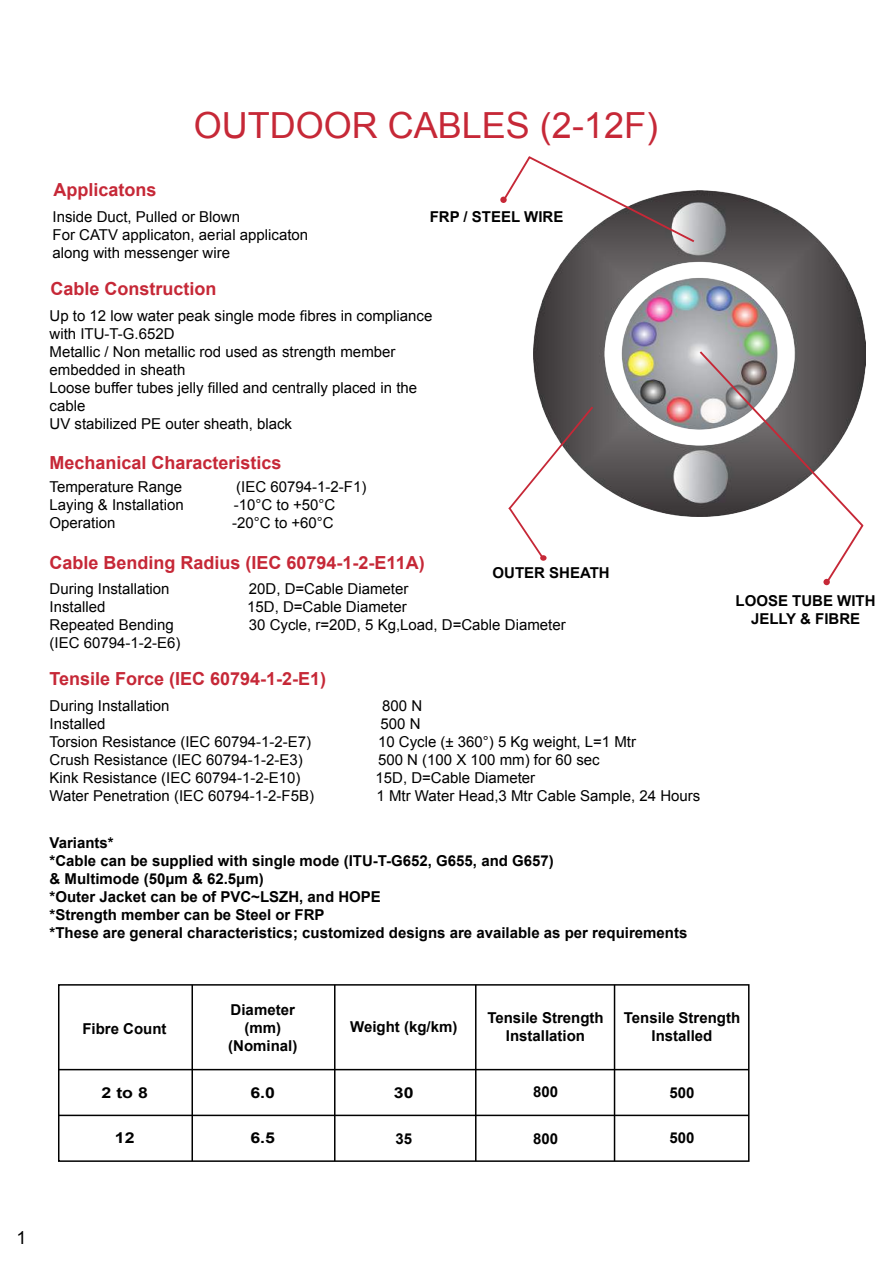
<style>
.page{position:relative;width:893px;height:1263px;background:#fff}
.page>*{position:absolute;margin:0;border:0;box-sizing:border-box;transform-origin:0 0}
.t1{font:36px "Arial";color:#c62837}
.t2{font:700 18px "Arial";color:#c62837}
.t3{font:18px "Arial";color:#000}
.t4{font:15px/18px "Arial";color:#000}
.t5{font:700 15px/18px "Arial";color:#000;text-align:center}
.t6{font:700 15px "Arial";color:#000;scale:1.18 1}
.s1{font-family:"Myriad Pro"}
</style>
<div class="page">
<div style="left:58px;top:984px;width:691px;height:178px;border:2px solid #000"></div>
<hr style="left:191px;top:985px;width:2px;height:176px;background:#000">
<hr style="left:614px;top:985px;width:1px;height:176px;background:#000">
<hr style="left:475px;top:985px;width:1px;height:176px;background:#000">
<hr style="left:334px;top:985px;width:1px;height:176px;background:#000">
<hr style="left:59px;top:1115px;width:690px;height:1px;background:#000">
<hr style="left:59px;top:1069px;width:690px;height:1px;background:#000">
<img style="left:533px;top:190px;width:333px;height:326px">
<svg style="left:700px;top:351px;width:163px;height:229px"></svg>
<div style="left:823px;top:579px;width:7px;height:6px;background:#c62837;border-radius:50%"></div>
<svg style="left:508px;top:407px;width:85px;height:149px"></svg>
<div style="left:540px;top:555px;width:7px;height:6px;background:#c62837;border-radius:50%"></div>
<svg style="left:503px;top:156px;width:191px;height:86px"></svg>
<div style="left:500px;top:197px;width:7px;height:6px;background:#c62837;border-radius:50%"></div>
<h1 class="t1" style="left:194px;top:102px;width:466px">OUTDOOR CABLES (2-12F)</h1>
<p class="t2" style="left:54px;top:178px;width:105px">Applicatons</p>
<p class="t4" style="left:53px;top:208px;width:257px">Inside Duct, Pulled or Blown<br>For CATV applicaton, aerial applicaton along with messenger wire</p>
<p class="t2" style="left:51px;top:277px;width:168px">Cable Construction</p>
<p class="t4" style="left:50px;top:307px;width:384px">Up to 12 low water peak single mode <span class="s1">f</span>ibres in compliance with ITU-T-G.652D<br>Metallic / Non metallic rod used as strength member embedded in sheath<br>Loose buffer tubes jelly <span class="s1">f</span>illed and centrally placed in the cable<br>UV stabilized PE outer sheath, black</p>
<p class="t2" style="left:50px;top:450px;width:234px">Mechanical Characteristics</p>
<p class="t4" style="left:50px;top:478px;width:134px">Temperature Range</p>
<p class="t4" style="left:236px;top:478px;width:132px">(IEC 60794-1-2-F1)</p>
<p class="t4" style="left:50px;top:496px;width:136px">Laying &amp; Installation</p>
<p class="t4" style="left:234px;top:496px;width:103px">-10°C to +50°C</p>
<p class="t4" style="left:50px;top:514px;width:67px">Operation</p>
<p class="t4" style="left:232px;top:514px;width:103px">-20°C to +60°C</p>
<p class="t2" style="left:50px;top:551px;width:377px">Cable Bending Radius (IEC 60794-1-2-E11A)</p>
<p class="t4" style="left:50px;top:580px;width:122px">During Installation</p>
<p class="t4" style="left:249px;top:580px;width:161px">20D, D=Cable Diameter</p>
<p class="t4" style="left:50px;top:598px;width:57px">Installed</p>
<p class="t4" style="left:247px;top:598px;width:161px">15D, D=Cable Diameter</p>
<p class="t4" style="left:50px;top:616px;width:126px">Repeated Bending</p>
<p class="t4" style="left:249px;top:616px;width:318px">30 Cycle, r=20D, 5 Kg,Load, D=Cable Diameter</p>
<p class="t4" style="left:50px;top:634px;width:132px">(IEC 60794-1-2-E6)</p>
<p class="t2" style="left:50px;top:666px;width:278px">Tensile Force (IEC 60794-1-2-E1)</p>
<p class="t4" style="left:50px;top:697px;width:122px">During Installation</p>
<p class="t4" style="left:382px;top:697px;width:42px">800 N</p>
<p class="t4" style="left:50px;top:715px;width:57px">Installed</p>
<p class="t4" style="left:381px;top:715px;width:42px">500 N</p>
<p class="t4" style="left:50px;top:733px;width:263px">Torsion Resistance (IEC 60794-1-2-E7)</p>
<p class="t4" style="left:378px;top:733px;width:260px">10 Cycle (± 360°) 5 Kg weight, L=1 Mtr</p>
<p class="t4" style="left:50px;top:751px;width:255px">Crush Resistance (IEC 60794-1-2-E3)</p>
<p class="t4" style="left:378px;top:751px;width:223px">500 N (100 X 100 mm) for 60 sec</p>
<p class="t4" style="left:50px;top:769px;width:252px">Kink Resistance (IEC 60794-1-2-E10)</p>
<p class="t4" style="left:376px;top:769px;width:161px">15D, D=Cable Diameter</p>
<p class="t4" style="left:50px;top:787px;width:266px">Water Penetration (IEC 60794-1-2-F5B)</p>
<p class="t4" style="left:377px;top:787px;width:325px">1 Mtr Water Head,3 Mtr Cable Sample, 24 Hours</p>
<p class="t5" style="left:50px;top:834px;width:639px;text-align:left">Variants*<br>*Cable can be supplied with single mode (ITU-T-G652, G655, and G657)<br>&amp; Multimode (50μm &amp; 62.5μm)<br>*Outer Jacket can be of PVC~LSZH, and HOPE<br>*Strength member can be Steel or FRP<br>*These are general characteristics; customized designs are available as per requirements</p>
<p class="t5" style="left:430px;top:208px;width:135px">FRP / STEEL WIRE</p>
<p class="t5" style="left:492px;top:564px;width:119px">OUTER SHEATH</p>
<p class="t5" style="left:736px;top:592px;width:142px">LOOSE TUBE WITH<br>JELLY &amp; FIBRE</p>
<p class="t5" style="left:82px;top:1020px;width:86px">Fibre Count</p>
<p class="t6" style="left:102px;top:1083px;width:41px">2 to 8</p>
<p class="t6" style="left:115px;top:1128px;width:18px">12</p>
<p class="t5" style="left:228px;top:1001px;width:71px">Diameter (mm) (Nominal)</p>
<p class="t6" style="left:250px;top:1082px;width:22px">6.0</p>
<p class="t6" style="left:250px;top:1128px;width:22px">6.5</p>
<p class="t5" style="left:350px;top:1018px;width:109px">Weight (kg/km)</p>
<p class="t5" style="left:487px;top:1009px;width:118px">Tensile Strength<br>Installation</p>
<p class="t5" style="left:624px;top:1009px;width:118px">Tensile Strength<br>Installed</p>
<p class="t6" style="left:394px;top:1083px;width:18px">30</p>
<p class="t5" style="left:395px;top:1130px;width:18px">35</p>
<p class="t5" style="left:533px;top:1083px;width:27px">800</p>
<p class="t5" style="left:533px;top:1130px;width:27px">800</p>
<p class="t5" style="left:669px;top:1084px;width:27px">500</p>
<p class="t5" style="left:669px;top:1129px;width:27px">500</p>
<p class="t3" style="left:16px;top:1225px;width:12px">1</p>
</div>
